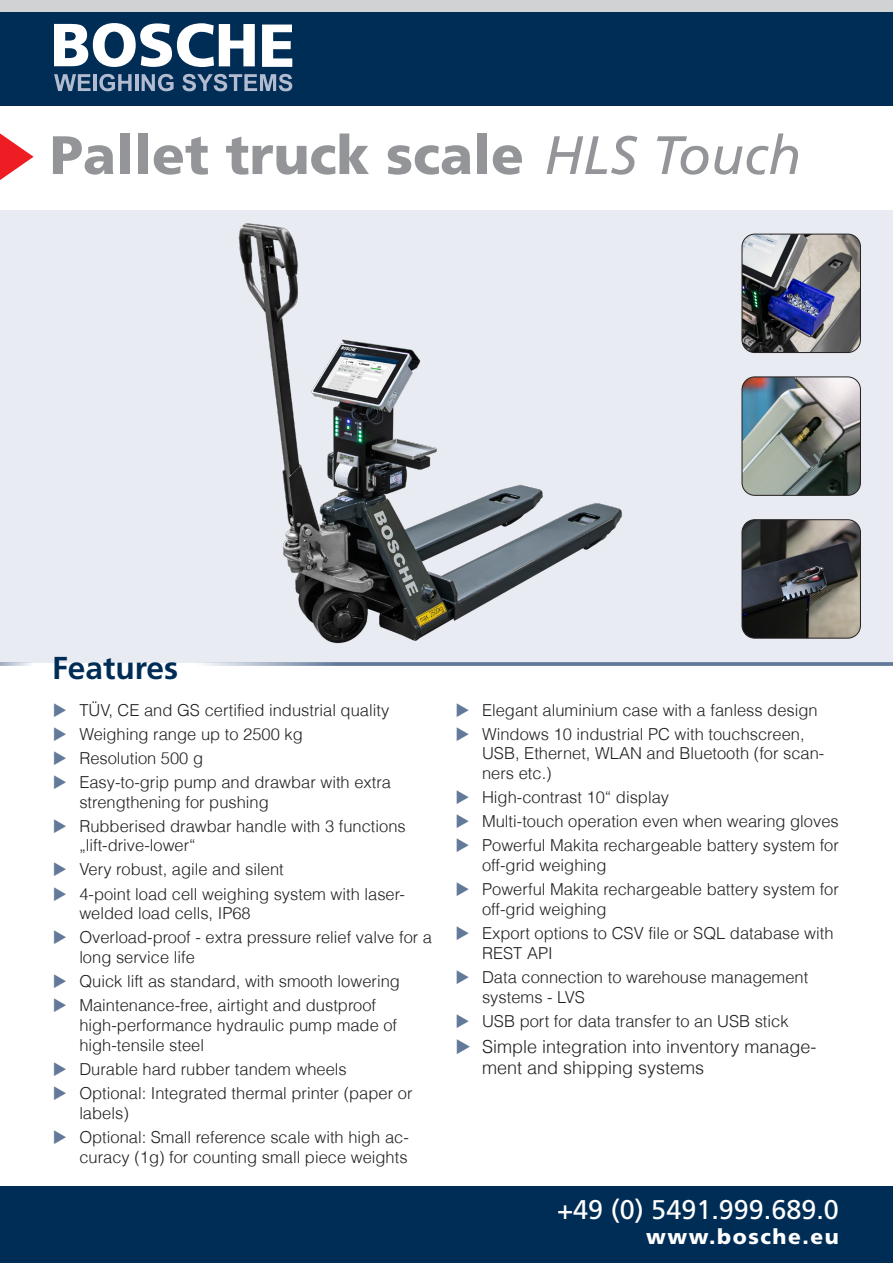
<style>
.page{position:relative;width:893px;height:1263px;background:#fff}
.page>*{position:absolute;margin:0;border:0;box-sizing:border-box;transform-origin:0 0}
.t1{font:900 54px "Frutiger LT Std";color:#939598}
.t2{font:700 31.65px "Frutiger LT Std";color:#002d56}
.t3{font:27px "Frutiger LT Std";color:#fff}
.t4{font:900 21px "Frutiger LT Std";letter-spacing:.075em;color:#fff}
.t5{font:300 18px/21.6px "Helvetica";color:#231f20}
.t6{font:300 16.5px/19.8px "Helvetica";color:#231f20}
.s1{font-weight:400;font-style:italic}
.s2{color:#62799a}
</style>
<div class="page">
<div style="left:0;top:210px;width:893px;height:452px;background:#e8ebf1"></div>
<img style="left:238px;top:223px;width:384px;height:421px">
<svg style="left:196px;top:662px;width:697px;height:4px;background:#788ca8"></svg>
<div style="left:0;top:1186px;width:893px;height:77px;background:#002d56"></div>
<svg style="left:0;top:133px;width:34px;height:47px"></svg>
<svg style="left:0;top:662px;width:33px;height:4px"></svg>
<img style="left:742px;top:377px;width:118px;height:118px">
<div style="left:742px;top:376px;width:119px;height:120px;border:1px solid #231f20;border-radius:13px"></div>
<img style="left:742px;top:234px;width:118px;height:119px">
<div style="left:742px;top:234px;width:119px;height:119px;border:1px solid #231f20;border-radius:13px"></div>
<img style="left:742px;top:520px;width:118px;height:118px">
<div style="left:742px;top:519px;width:119px;height:119px;border:1px solid #231f20;border-radius:13px"></div>
<div style="left:0;top:0;width:893px;height:17px;background:#d1d2d4"></div>
<div style="left:0;top:12px;width:893px;height:94px;background:#002d56"></div>
<svg style="left:262px;top:25px;width:30px;height:42px"></svg>
<svg style="left:54px;top:23px;width:201px;height:44px"></svg>
<svg style="left:54px;top:74px;width:37px;height:17px"></svg>
<hr style="left:93px;top:74px;width:4px;height:17px;background:#b2bbcf">
<svg style="left:99px;top:74px;width:33px;height:17px"></svg>
<hr style="left:135px;top:74px;width:3px;height:17px;background:#b2bbcf">
<svg style="left:142px;top:74px;width:32px;height:17px"></svg>
<svg style="left:182px;top:74px;width:110px;height:17px"></svg>
<p class="t1" style="left:50px;top:122px;width:753px">Pallet truck scale <span class="s1">HLS Touch</span></p>
<p class="t2" style="left:52px;top:649px;width:128px">Features</p>
<p class="t6" style="left:53px;top:700px;width:338px"><span class="s2">◆</span> TÜV, CE and GS certified industrial quality</p>
<p class="t6" style="left:53px;top:724px;width:252px"><span class="s2">◆</span> Weighing range up to 2500 kg</p>
<p class="t6" style="left:53px;top:748px;width:152px"><span class="s2">◆</span> Resolution 500 g</p>
<p class="t6" style="left:79px;top:772px;width:313px;text-indent:-27px"><span class="s2">◆</span> Easy-to-grip pump and drawbar with extra strengthening for pushing</p>
<p class="t6" style="left:79px;top:816px;width:328px;text-indent:-27px"><span class="s2">◆</span> Rubberised drawbar handle with 3 functions „lift-drive-lower“</p>
<p class="t6" style="left:53px;top:859px;width:233px"><span class="s2">◆</span> Very robust, agile and silent</p>
<p class="t6" style="left:79px;top:883px;width:327px;text-indent:-27px"><span class="s2">◆</span> 4-point load cell weighing system with laser&shy;welded load cells, IP68</p>
<p class="t6" style="left:79px;top:927px;width:354px;text-indent:-27px"><span class="s2">◆</span> Overload-proof - extra pressure relief valve for a long service life</p>
<p class="t6" style="left:53px;top:971px;width:349px"><span class="s2">◆</span> Quick lift as standard, with smooth lowering</p>
<p class="t6" style="left:79px;top:995px;width:319px;text-indent:-27px"><span class="s2">◆</span> Maintenance-free, airtight and dustproof high-performance hydraulic pump made of high-tensile steel</p>
<p class="t6" style="left:53px;top:1059px;width:296px"><span class="s2">◆</span> Durable hard rubber tandem wheels</p>
<p class="t6" style="left:79px;top:1083px;width:335px;text-indent:-27px"><span class="s2">◆</span> Optional: Integrated thermal printer (paper or labels)</p>
<p class="t6" style="left:53px;top:1127px;width:358px;text-align:right"><span class="s2">◆</span> Optional: Small reference scale with high ac&shy;curacy (1g) for counting small piece weights</p>
<p class="t6" style="left:455px;top:700px;width:364px"><span class="s2">◆</span> Elegant aluminium case with a fanless design</p>
<p class="t6" style="left:482px;top:724px;width:344px;text-indent:-27px"><span class="s2">◆</span> Windows 10 industrial PC with touchscreen,<br>USB, Ethernet, WLAN and Bluetooth (for scan&shy;ners etc.)</p>
<p class="t6" style="left:455px;top:787px;width:215px"><span class="s2">◆</span> High-contrast 10“ display</p>
<p class="t6" style="left:455px;top:811px;width:385px"><span class="s2">◆</span> Multi-touch operation even when wearing gloves</p>
<p class="t6" style="left:482px;top:835px;width:358px;text-indent:-27px"><span class="s2">◆</span> Powerful Makita rechargeable battery system for off-grid weighing</p>
<p class="t6" style="left:482px;top:879px;width:358px;text-indent:-27px"><span class="s2">◆</span> Powerful Makita rechargeable battery system for off-grid weighing</p>
<p class="t6" style="left:482px;top:923px;width:353px;text-indent:-27px"><span class="s2">◆</span> Export options to CSV file or SQL database with<br>REST API</p>
<p class="t6" style="left:482px;top:967px;width:328px;text-indent:-27px"><span class="s2">◆</span> Data connection to warehouse management systems - LVS</p>
<p class="t6" style="left:455px;top:1011px;width:335px"><span class="s2">◆</span> USB port for data transfer to an USB stick</p>
<p class="t5" style="left:482px;top:1035px;width:336px;text-indent:-27px"><span class="s2">◆</span> Simple integration into inventory manage&shy;ment and shipping systems</p>
<p class="t3" style="left:557px;top:1194px;width:283px">+49 (0) 5491.999.689.0</p>
<p class="t4" style="left:646px;top:1224px;width:194px">www.bosche.eu</p>
</div>
